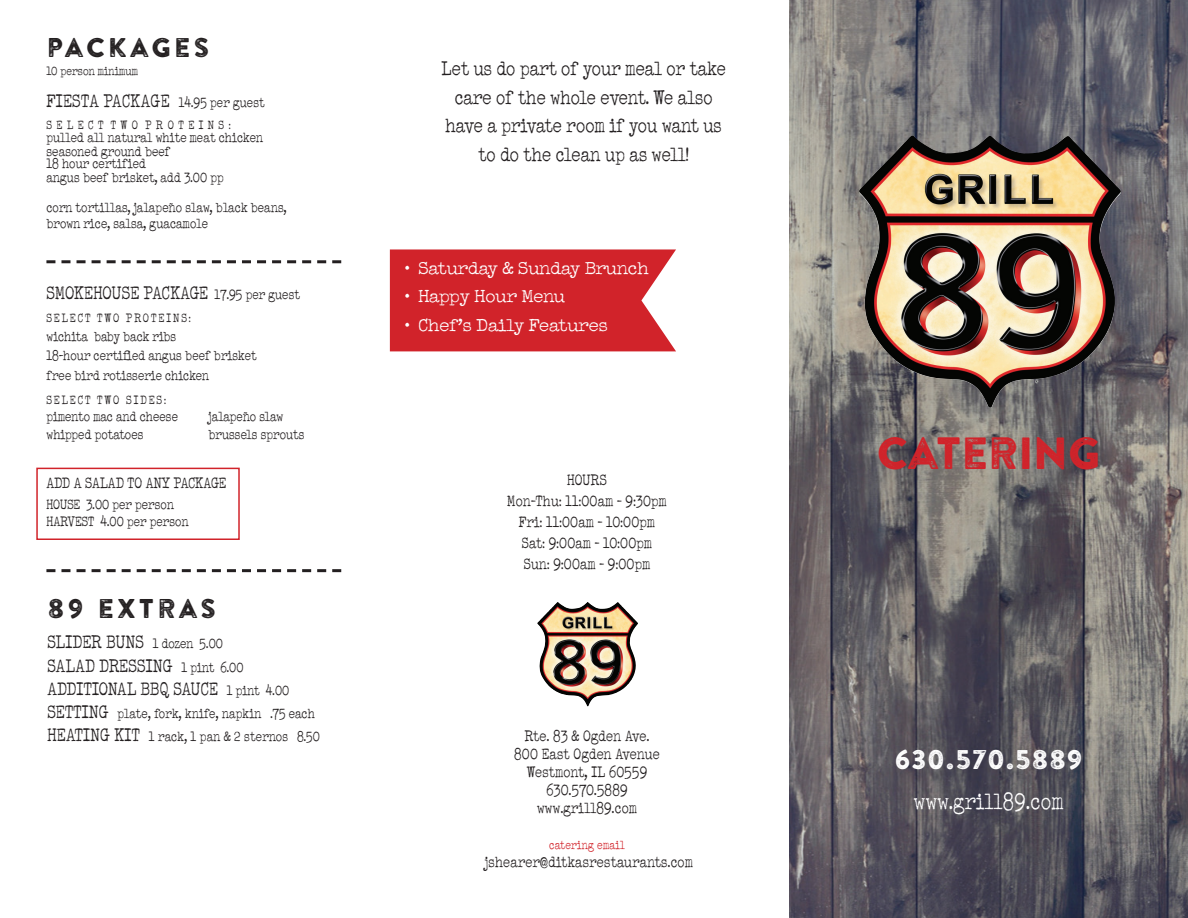
<style>
.page{position:relative;width:1188px;height:918px;background:#fff}
.page>*{position:absolute;margin:0;border:0;box-sizing:border-box;transform-origin:0 0}
.t1{font:45px "Brandon Printed Two";letter-spacing:-.03em;color:#d1232a}
.t2{font:27px "Brandon Printed Two";letter-spacing:.1em;color:#231f20}
.t3{font:27px "Brandon Printed Two";letter-spacing:.01em;color:#fff}
.t4{font:22.5px "Office Memorandum AOE";letter-spacing:.025em;color:#fff;scale:.8 1}
.t5{font:19.5px/28.5px "Office Memorandum AOE";letter-spacing:.01em;color:#231f20;text-align:center;scale:.8 1}
.t6{font:18px/23.2px "Office Memorandum AOE";letter-spacing:.025em;color:#231f20;scale:.8 1}
.t7{font:18px "Office Memorandum AOE";letter-spacing:.005em;color:#231f20;scale:.8 1}
.t8{font:17.25px "Office Memorandum AOE";color:#fff}
.t9{font:15px/21px "Office Memorandum AOE";letter-spacing:.025em;color:#231f20;text-align:center;scale:.8 1}
.t10{font:13.5px/13.2px "Office Memorandum AOE";letter-spacing:.01em;color:#231f20;scale:.8 1}
.t11{font:12px "Office Memorandum AOE";letter-spacing:.215em;color:#231f20;scale:.8 1}
.t12{font:12px "Office Memorandum AOE";letter-spacing:.47em;color:#231f20;scale:.8 1}
.t13{font:12px "Office Memorandum AOE";letter-spacing:.01em;color:#231f20;scale:.8 1}
.t14{font:12px "Office Memorandum AOE";letter-spacing:.025em;color:#d1232a;scale:.8 1}
.s1{font-size:13.5px}
.s2{font-size:18px}
</style>
<div class="page">
<img style="left:789px;top:0;width:399px;height:918px">
<img style="left:858px;top:136px;width:263px;height:272px">
<svg style="left:46px;top:260px;width:295px;height:3px"></svg>
<svg style="left:46px;top:569px;width:295px;height:3px"></svg>
<div style="left:36px;top:468px;width:204px;height:72px;border:2px solid #d1232a"></div>
<img style="left:537px;top:602px;width:74px;height:104px">
<svg style="left:390px;top:249px;width:286px;height:102px;background:#d33137"></svg>
<h2 class="t2" style="left:46px;top:31px;width:165px">PACKAGES</h2>
<p class="t13" style="left:46px;top:64px;width:116px">10 person minimum</p>
<h3 class="t6" style="left:46px;top:89px;width:274px">FIESTA PACKAGE <span class="s1">14.95 per guest</span></h3>
<p class="t12" style="left:47px;top:118px;width:232px">SELECT TWO PROTEINS:</p>
<p class="t10" style="left:46px;top:131px;width:272px">pulled all natural white meat chicken seasoned ground beef<br>18 hour certified<br>angus beef brisket, add 3.00 pp</p>
<p class="t10" style="left:46px;top:199px;width:302px;line-height:16.5px">corn tortillas, jalapeño slaw, black beans, brown rice, salsa, guacamole</p>
<h3 class="t7" style="left:46px;top:283px;width:318px">SMOKEHOUSE PACKAGE <span class="s1">17.95 per guest</span></h3>
<p class="t11" style="left:47px;top:311px;width:182px">SELECT TWO PROTEINS:</p>
<p class="t10" style="left:46px;top:327px;width:264px;line-height:19.4px">wichita baby back ribs<br>18-hour certified angus beef brisket free bird rotisserie chicken</p>
<p class="t11" style="left:47px;top:393px;width:151px">SELECT TWO SIDES:</p>
<p class="t10" style="left:46px;top:410px;width:166px">pimento mac and cheese</p>
<p class="t10" style="left:208px;top:410px;width:95px">jalapeño slaw</p>
<p class="t10" style="left:46px;top:428px;width:123px">whipped potatoes</p>
<p class="t10" style="left:208px;top:428px;width:121px">brussels sprouts</p>
<p class="t9" style="left:46px;top:473px;width:226px">ADD A SALAD TO ANY PACKAGE</p>
<p class="t10" style="left:46px;top:497px;width:179px;line-height:16.5px">HOUSE 3.00 per person<br>HARVEST 4.00 per person</p>
<h2 class="t2" style="left:48px;top:592px;width:170px">89 EXTRAS</h2>
<h3 class="t6" style="left:48px;top:631px;width:304px">SLIDER BUNS <span class="s1">1 dozen 5.00<br></span>SALAD DRESSING <span class="s1">1 pint 6.00<br></span>ADDITIONAL BBQ SAUCE <span class="s1">1 pint 4.00</span></h3>
<p class="t10" style="left:48px;top:702px;width:342px;line-height:23.2px"><span class="s2">SETTING</span> plate, fork, knife, napkin .75 each<br><span class="s2">HEATING KIT</span> 1 rack, 1 pan &amp; 2 sternos 8.50</p>
<h3 class="t5" style="left:442px;top:55px;width:357px">Let us do part of your meal or take care of the whole event. We also have a private room if you want us to do the clean up as well!</h3>
<p class="t8" style="left:405px;top:258px;width:245px">• Saturday &amp; Sunday Brunch</p>
<p class="t8" style="left:405px;top:286px;width:162px">• Happy Hour Menu</p>
<p class="t8" style="left:405px;top:315px;width:204px">• Chef’s Daily Features</p>
<p class="t9" style="left:507px;top:469px;width:201px">HOURS<br>Mon-Thu: 11:00am - 9:30pm<br>Fri: 11:00am - 10:00pm<br>Sat: 9:00am - 10:00pm<br>Sun: 9:00am - 9:00pm</p>
<p class="t9" style="left:514px;top:727px;width:184px;line-height:18px">Rte. 83 &amp; Ogden Ave.<br>800 East Ogden Avenue<br>Westmont, IL 60559<br>630.570.5889 www.grill89.com</p>
<p class="t14" style="left:549px;top:838px;width:96px">catering email</p>
<p class="t9" style="left:485px;top:852px;width:262px">jshearer@ditkasrestaurants.com</p>
<h1 class="t1" style="left:876px;top:425px;width:226px">CATERING</h1>
<h2 class="t3" style="left:895px;top:742px;width:190px">630.570.5889</h2>
<h3 class="t4" style="left:914px;top:789px;width:188px">www.grill89.com</h3>
</div>
